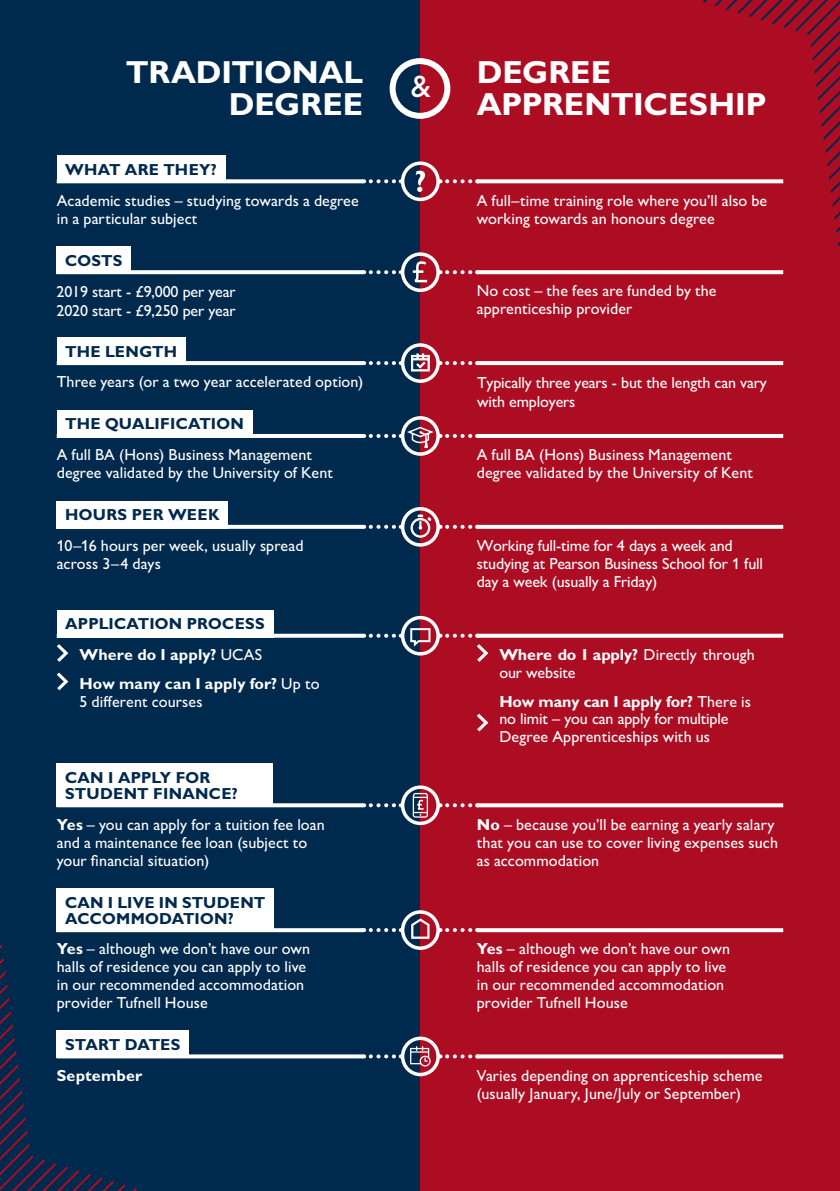
<style>
.page{position:relative;width:840px;height:1191px;background:#fff}
.page>*{position:absolute;margin:0;border:0;box-sizing:border-box;transform-origin:0 0}
.Subheader{font:700 32px/32px "Gill Sans MT Pro";color:#fff;text-align:right}
.t1{font:500 32px "Gill Sans MT Pro";color:#fff}
.Body_8pt{font:500 16px/18px "Gill Sans MT Pro";letter-spacing:.005em;color:#fff}
.Body_8pt_Left{font:500 16px/18px "Gill Sans MT Pro";letter-spacing:.005em;color:#fff}
.Body_8pt_Right{font:500 16px/18px "Gill Sans MT Pro";letter-spacing:.005em;color:#fff}
.Subheader-2{font:700 16px/16px "Gill Sans MT Pro";letter-spacing:.01em;color:#00294e}
.Body_8pt-2{font:700 16px "Gill Sans MT Pro";letter-spacing:.01em;color:#fff}
.s1{font-weight:500}
.s2{font-weight:700}
</style>
<div class="page">
<div style="left:0;top:0;width:420px;height:1191px;background:#00294e"></div>
<div style="left:420px;top:0;width:419px;height:1191px;background:#ad0d22"></div>
<div style="left:389px;top:58px;width:61px;height:61px;border:6px solid #fff;border-radius:50%"></div>
<svg style="left:0;top:932px;width:144px;height:259px"></svg>
<svg style="left:57px;top:644px;width:11px;height:18px"></svg>
<svg style="left:476px;top:644px;width:12px;height:18px"></svg>
<svg style="left:57px;top:672px;width:11px;height:18px"></svg>
<svg style="left:476px;top:713px;width:12px;height:18px"></svg>
<svg style="left:695px;top:0;width:144px;height:247px"></svg>
<svg style="left:370px;top:179px;width:30px;height:4px"></svg>
<svg style="left:447px;top:179px;width:29px;height:4px"></svg>
<div style="left:400px;top:161px;width:39px;height:40px;border:4px solid #fff;border-radius:50%"></div>
<svg style="left:447px;top:270px;width:29px;height:4px"></svg>
<div style="left:400px;top:252px;width:39px;height:40px;border:4px solid #fff;border-radius:50%"></div>
<svg style="left:370px;top:259px;width:58px;height:24px"></svg>
<svg style="left:370px;top:361px;width:30px;height:4px"></svg>
<svg style="left:447px;top:361px;width:29px;height:4px"></svg>
<div style="left:400px;top:343px;width:39px;height:40px;border:4px solid #fff;border-radius:50%"></div>
<svg style="left:370px;top:434px;width:30px;height:4px"></svg>
<svg style="left:447px;top:434px;width:29px;height:4px"></svg>
<div style="left:400px;top:416px;width:39px;height:40px;border:4px solid #fff;border-radius:50%"></div>
<svg style="left:370px;top:525px;width:30px;height:4px"></svg>
<svg style="left:447px;top:525px;width:29px;height:4px"></svg>
<div style="left:400px;top:507px;width:39px;height:39px;border:4px solid #fff;border-radius:50%"></div>
<svg style="left:370px;top:633px;width:30px;height:4px"></svg>
<svg style="left:447px;top:633px;width:29px;height:4px"></svg>
<div style="left:400px;top:616px;width:39px;height:39px;border:4px solid #fff;border-radius:50%"></div>
<svg style="left:370px;top:803px;width:30px;height:4px"></svg>
<svg style="left:447px;top:803px;width:29px;height:4px"></svg>
<div style="left:400px;top:785px;width:39px;height:40px;border:4px solid #fff;border-radius:50%"></div>
<svg style="left:370px;top:928px;width:30px;height:4px"></svg>
<svg style="left:447px;top:928px;width:29px;height:4px"></svg>
<div style="left:400px;top:910px;width:39px;height:40px;border:4px solid #fff;border-radius:50%"></div>
<svg style="left:370px;top:1054px;width:30px;height:4px"></svg>
<svg style="left:447px;top:1054px;width:29px;height:4px"></svg>
<div style="left:400px;top:1036px;width:39px;height:40px;border:4px solid #fff;border-radius:50%"></div>
<svg style="left:415px;top:171px;width:10px;height:21px"></svg>
<svg style="left:411px;top:353px;width:18px;height:18px"></svg>
<svg style="left:407px;top:426px;width:33px;height:30px"></svg>
<svg style="left:410px;top:515px;width:21px;height:23px"></svg>
<svg style="left:409px;top:628px;width:22px;height:21px"></svg>
<svg style="left:412px;top:793px;width:16px;height:24px"></svg>
<svg style="left:410px;top:917px;width:20px;height:22px"></svg>
<svg style="left:410px;top:1046px;width:20px;height:20px"></svg>
<div style="left:57px;top:155px;width:168px;height:28px;background:#fff"></div>
<hr style="left:57px;top:179px;width:306px;height:4px;background:#fff">
<div style="left:57px;top:246px;width:74px;height:28px;background:#fff"></div>
<div style="left:57px;top:337px;width:128px;height:28px;background:#fff"></div>
<div style="left:57px;top:410px;width:195px;height:28px;background:#fff"></div>
<svg style="left:131px;top:270px;width:232px;height:4px"></svg>
<hr style="left:57px;top:361px;width:306px;height:4px;background:#fff">
<hr style="left:57px;top:434px;width:306px;height:4px;background:#fff">
<div style="left:57px;top:501px;width:171px;height:28px;background:#fff"></div>
<hr style="left:57px;top:525px;width:306px;height:4px;background:#fff">
<div style="left:57px;top:610px;width:216px;height:27px;background:#fff"></div>
<hr style="left:57px;top:633px;width:306px;height:4px;background:#fff">
<div style="left:57px;top:763px;width:216px;height:44px;background:#fff"></div>
<hr style="left:57px;top:803px;width:306px;height:4px;background:#fff">
<div style="left:57px;top:888px;width:217px;height:44px;background:#fff"></div>
<div style="left:57px;top:1030px;width:132px;height:28px;background:#fff"></div>
<hr style="left:57px;top:928px;width:306px;height:4px;background:#fff">
<hr style="left:57px;top:1054px;width:306px;height:4px;background:#fff">
<svg style="left:476px;top:1054px;width:306px;height:4px"></svg>
<svg style="left:476px;top:928px;width:306px;height:4px"></svg>
<svg style="left:476px;top:803px;width:306px;height:4px"></svg>
<svg style="left:476px;top:179px;width:306px;height:4px"></svg>
<svg style="left:476px;top:270px;width:306px;height:4px"></svg>
<svg style="left:476px;top:361px;width:306px;height:4px"></svg>
<hr style="left:476px;top:434px;width:306px;height:4px;background:#fff">
<svg style="left:476px;top:525px;width:306px;height:4px"></svg>
<svg style="left:476px;top:633px;width:306px;height:4px"></svg>
<p class="Subheader" style="left:126px;top:56px;width:239px">TRADITIONAL<br>DEGREE</p>
<p class="Subheader" style="left:476px;top:56px;width:291px;text-align:left">DEGREE<br>APPRENTICESHIP</p>
<h1 class="t1" style="left:411px;top:68px;width:21px">&amp;</h1>
<p class="Subheader-2" style="left:65px;top:161px;width:153px">WHAT ARE THEY?</p>
<p class="Body_8pt_Left" style="left:57px;top:191px;width:303px">Academic studies – studying towards a degree in a particular subject</p>
<p class="Subheader-2" style="left:65px;top:252px;width:59px">COSTS</p>
<p class="Body_8pt_Left" style="left:57px;top:281px;width:180px;line-height:19.2px">2019 start - £9,000 per year<br>2020 start - £9,250 per year</p>
<p class="Subheader-2" style="left:65px;top:343px;width:113px">THE LENGTH</p>
<p class="Body_8pt_Left" style="left:57px;top:373px;width:308px">Three years (or a two year accelerated option)</p>
<p class="Subheader-2" style="left:65px;top:416px;width:180px">THE QUALIFICATION</p>
<p class="Body_8pt_Left" style="left:57px;top:445px;width:277px">A full BA (Hons) Business Management degree validated by the University of Kent</p>
<p class="Subheader-2" style="left:65px;top:506px;width:156px">HOURS PER WEEK</p>
<p class="Body_8pt_Left" style="left:57px;top:536px;width:248px">10–16 hours per week, usually spread across 3–4 days</p>
<p class="Subheader-2" style="left:65px;top:615px;width:201px">APPLICATION PROCESS</p>
<p class="Body_8pt-2" style="left:79px;top:644px;width:184px">Where do I apply? <span class="s1">UCAS</span></p>
<p class="Body_8pt" style="left:79px;top:675px;width:241px"><span class="s2">How many can I apply for?</span> Up to<br>5 different courses</p>
<p class="Subheader-2" style="left:65px;top:769px;width:174px">CAN I APPLY FOR<br>STUDENT FINANCE?</p>
<p class="Body_8pt" style="left:57px;top:815px;width:269px"><span class="s2">Yes</span> – you can apply for a tuition fee loan and a maintenance fee loan (subject to your financial situation)</p>
<p class="Subheader-2" style="left:65px;top:894px;width:202px">CAN I LIVE IN STUDENT<br>ACCOMMODATION?</p>
<p class="Body_8pt" style="left:57px;top:940px;width:255px"><span class="s2">Yes</span> – although we don’t have our own halls of residence you can apply to live in our recommended accommodation provider Tufnell House</p>
<p class="Subheader-2" style="left:65px;top:1036px;width:117px">START DATES</p>
<p class="Body_8pt_Right" style="left:476px;top:191px;width:292px">A full–time training role where you’ll also be working towards an honours degree</p>
<p class="Body_8pt_Right" style="left:476px;top:282px;width:241px">No cost – the fees are funded by the apprenticeship provider</p>
<p class="Body_8pt_Right" style="left:477px;top:373px;width:291px;line-height:19.2px">Typically three years - but the length can vary with employers</p>
<p class="Body_8pt_Right" style="left:476px;top:445px;width:277px">A full BA (Hons) Business Management degree validated by the University of Kent</p>
<p class="Body_8pt_Left" style="left:476px;top:536px;width:287px">Working full-time for 4 days a week and studying at Pearson Business School for 1 full day a week (usually a Friday)</p>
<p class="Body_8pt" style="left:499px;top:645px;width:257px"><span class="s2">Where do I apply?</span> Directly through our website</p>
<p class="Body_8pt" style="left:499px;top:693px;width:253px;line-height:17.4px"><span class="s2">How many can I apply for?</span> There is no limit – you can apply for multiple<br>Degree Apprenticeships with us</p>
<p class="Body_8pt" style="left:476px;top:815px;width:302px"><span class="s2">No</span> – because you’ll be earning a yearly salary that you can use to cover living expenses such as accommodation</p>
<p class="Body_8pt" style="left:476px;top:940px;width:255px"><span class="s2">Yes</span> – although we don’t have our own halls of residence you can apply to live in our recommended accommodation provider Tufnell House</p>
<p class="Body_8pt-2" style="left:57px;top:1065px;width:87px">September</p>
<p class="Body_8pt" style="left:476px;top:1066px;width:287px">Varies depending on apprenticeship scheme (usually January, June/July or September)</p>
</div>
